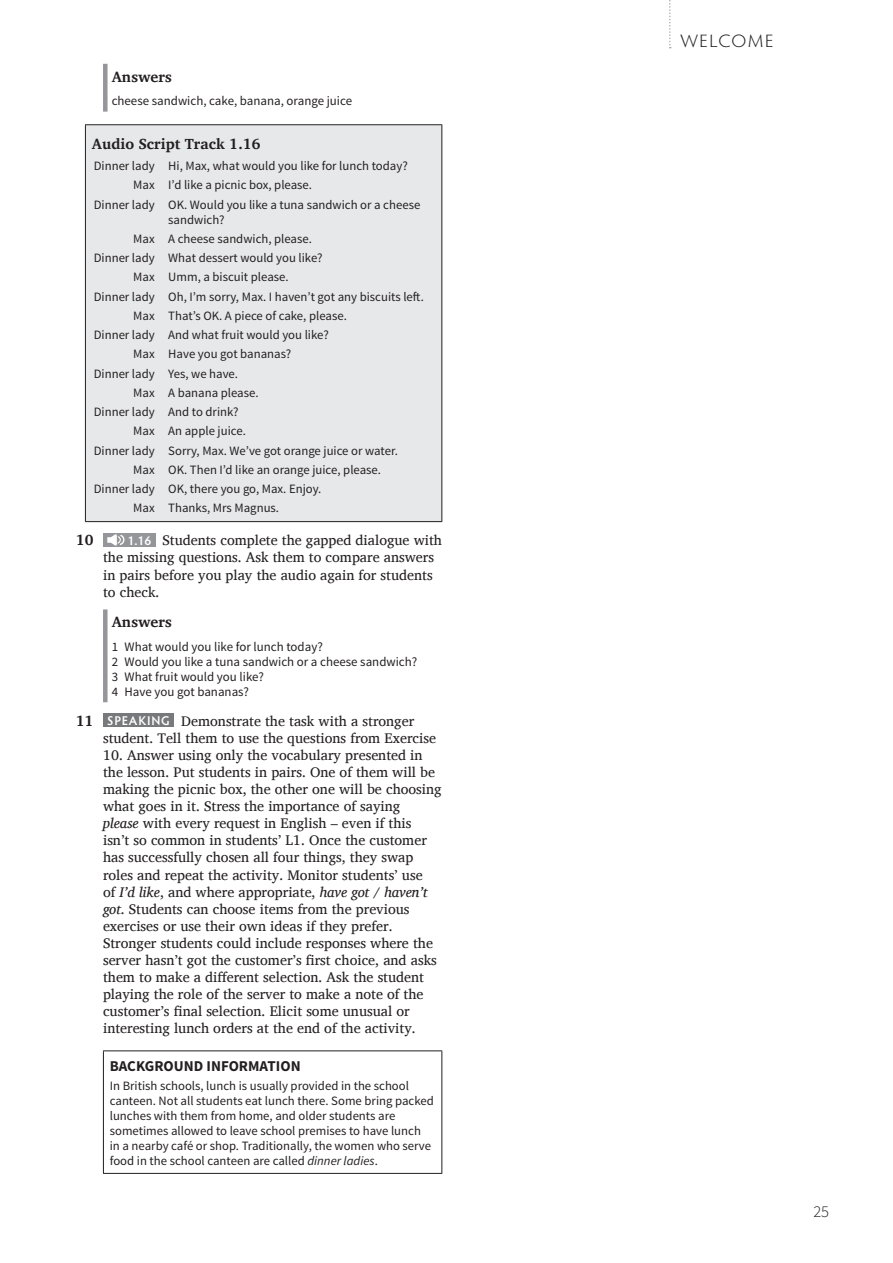
<style>
.page{position:relative;width:893px;height:1263px;background:#fff}
.page>*{position:absolute;margin:0;border:0;box-sizing:border-box;transform-origin:0 0}
.t1{font:300 18px "Hypatia Sans Pro";letter-spacing:.085em;color:#231f20;scale:1.05 1}
.t2{font:300 16.5px "Source Sans Pro";color:#231f20}
.t3{font:700 15px "Charis SIL";color:#231f20}
.t4{font:700 15px "Source Sans Pro";color:#231f20}
.t5{font:14.25px/17.1px "Charis SIL";color:#231f20}
.t6{font:12.9px/15px "Source Sans Pro";color:#231f20}
.t7{font:12.75px/15px "Source Sans Pro";color:#231f20}
.s1{font-family:"Hypatia Sans Pro";font-weight:600;font-size:12.75px;color:#fff}
.s2{font-weight:700;font-size:15px}
.s3{font-style:italic}
</style>
<div class="page">
<div style="left:103px;top:64px;width:5px;height:48px;background:#949699"></div>
<div style="left:85px;top:125px;width:357px;height:397px;background:#e7e8e9"></div>
<hr style="left:85px;top:125px;width:1px;height:396px;background:#231f20">
<hr style="left:441px;top:125px;width:1px;height:396px;background:#231f20">
<hr style="left:85px;top:124px;width:357px;height:1px;background:#231f20">
<hr style="left:85px;top:521px;width:357px;height:1px;background:#231f20">
<div style="left:103px;top:533px;width:53px;height:14px;background:#949699"></div>
<svg style="left:107px;top:534px;width:18px;height:12px"></svg>
<div style="left:103px;top:609px;width:5px;height:93px;background:#949699"></div>
<div style="left:103px;top:713px;width:70px;height:14px;background:#77797c"></div>
<hr style="left:103px;top:1051px;width:1px;height:122px;background:#231f20">
<hr style="left:441px;top:1051px;width:1px;height:122px;background:#231f20">
<hr style="left:103px;top:1050px;width:339px;height:1px;background:#231f20">
<hr style="left:103px;top:1173px;width:339px;height:1px;background:#231f20">
<svg style="left:669px;top:0;width:2px;height:48px"></svg>
<p class="t3" style="left:112px;top:68px;width:62px">Answers</p>
<p class="t6" style="left:112px;top:94px;width:242px">cheese sandwich, cake, banana, orange juice</p>
<p class="t3" style="left:92px;top:135px;width:170px">Audio Script Track 1.16</p>
<p class="t7" style="left:94px;top:159px;width:316px">Dinner lady Hi, Max, what would you like for lunch today?</p>
<p class="t7" style="left:133px;top:178px;width:180px">Max I’d like a picnic box, please.</p>
<p class="t7" style="left:94px;top:197px;width:328px">Dinner lady OK. Would you like a tuna sandwich or a cheese</p>
<p class="t7" style="left:168px;top:212px;width:58px">sandwich?</p>
<p class="t7" style="left:133px;top:231px;width:180px">Max A cheese sandwich, please.</p>
<p class="t7" style="left:94px;top:251px;width:230px">Dinner lady What dessert would you like?</p>
<p class="t7" style="left:133px;top:270px;width:157px">Max Umm, a biscuit please.</p>
<p class="t7" style="left:94px;top:289px;width:332px">Dinner lady Oh, I’m sorry, Max. I haven’t got any biscuits left.</p>
<p class="t7" style="left:133px;top:308px;width:215px">Max That’s OK. A piece of cake, please.</p>
<p class="t7" style="left:94px;top:328px;width:237px">Dinner lady And what fruit would you like?</p>
<p class="t7" style="left:133px;top:347px;width:160px">Max Have you got bananas?</p>
<p class="t7" style="left:94px;top:366px;width:146px">Dinner lady Yes, we have.</p>
<p class="t7" style="left:133px;top:385px;width:127px">Max A banana please.</p>
<p class="t7" style="left:94px;top:405px;width:146px">Dinner lady And to drink?</p>
<p class="t7" style="left:133px;top:424px;width:114px">Max An apple juice.</p>
<p class="t7" style="left:94px;top:443px;width:306px">Dinner lady Sorry, Max. We’ve got orange juice or water.</p>
<p class="t7" style="left:133px;top:462px;width:249px">Max OK. Then I’d like an orange juice, please.</p>
<p class="t7" style="left:94px;top:482px;width:229px">Dinner lady OK, there you go, Max. Enjoy.</p>
<p class="t7" style="left:133px;top:501px;width:147px">Max Thanks, Mrs Magnus.</p>
<p class="t3" style="left:76px;top:531px;width:19px">10</p>
<p class="t5" style="left:103px;top:532px;width:341px;text-indent:24px"><span class="s1">1.16</span> Students complete the gapped dialogue with the missing questions. Ask them to compare answers in pairs before you play the audio again for students to check.</p>
<p class="t3" style="left:112px;top:613px;width:62px">Answers</p>
<p class="t6" style="left:112px;top:639px;width:307px">1 What would you like for lunch today?<br>2 Would you like a tuna sandwich or a cheese sandwich?<br>3 What fruit would you like?<br>4 Have you got bananas?</p>
<p class="t5" style="left:103px;top:712px;width:335px;text-indent:-27px"><span class="s2">11</span> <span class="s1">SPEAKING</span> Demonstrate the task with a stronger student. Tell them to use the questions from Exercise</p>
<p class="t5" style="left:103px;top:746px;width:340px">10. Answer using only the vocabulary presented in the lesson. Put students in pairs. One of them will be making the picnic box, the other one will be choosing what goes in it. Stress the importance of saying<br><span class="s3">please</span> with every request in English – even if this<br>isn’t so common in students’ L1. Once the customer has successfully chosen all four things, they swap roles and repeat the activity. Monitor students’ use<br>of <span class="s3">I’d like</span>, and where appropriate, <span class="s3">have got</span> / <span class="s3">haven’t got</span>. Students can choose items from the previous exercises or use their own ideas if they prefer.<br>Stronger students could include responses where the server hasn’t got the customer’s first choice, and asks them to make a different selection. Ask the student playing the role of the server to make a note of the customer’s final selection. Elicit some unusual or interesting lunch orders at the end of the activity.</p>
<p class="t4" style="left:110px;top:1056px;width:192px">BACKGROUND INFORMATION</p>
<p class="t7" style="left:110px;top:1078px;width:326px">In British schools, lunch is usually provided in the school canteen. Not all students eat lunch there. Some bring packed lunches with them from home, and older students are sometimes allowed to leave school premises to have lunch in a nearby café or shop. Traditionally, the women who serve food in the school canteen are called <span class="s3">dinner ladies</span>.</p>
<p class="t1" style="left:680px;top:29px;width:90px">WELCOME</p>
<p class="t2" style="left:813px;top:1201px;width:17px">25</p>
</div>
